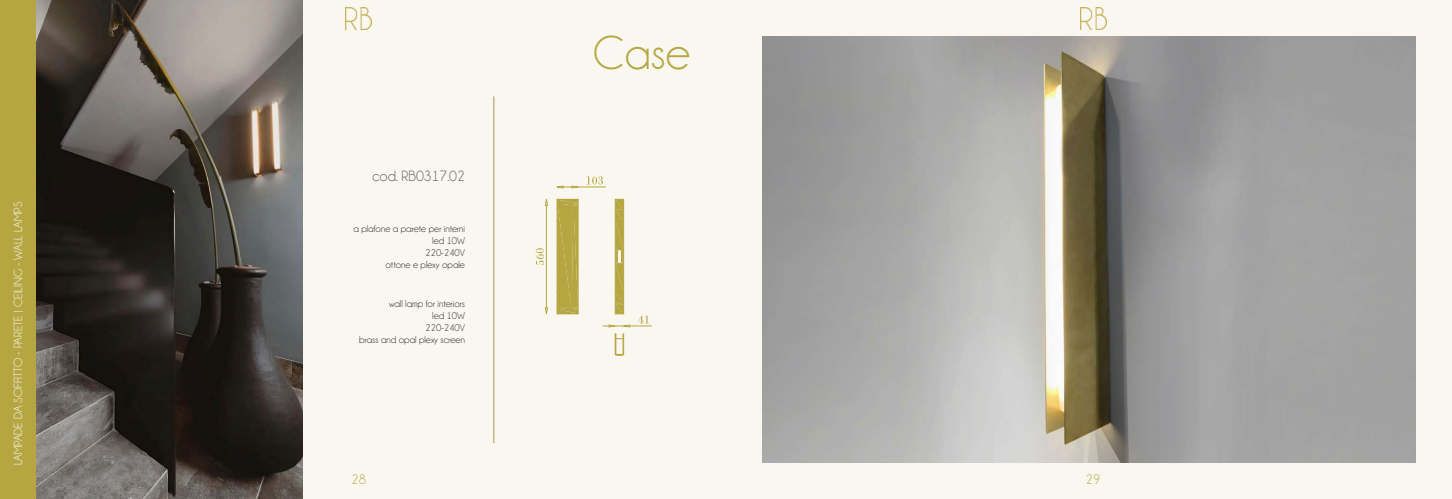
<style>
.page{position:relative;width:1452px;height:499px;background:#fff}
.page>*{position:absolute;margin:0;border:0;box-sizing:border-box;transform-origin:0 0}
.t1{font:48px "Champagne&Limousines";color:#b5a642}
.t2{font:15px "Champagne&Limousines";color:#57585a}
.t3{font:14px "Champagne&Limousines";color:#b5a642}
.t4{font:12px "Champagne&Limousines";color:#fff}
.t5{font:10px/12px "Champagne&Limousines";color:#231f20;text-align:right}
</style>
<div class="page">
<div style="left:0;top:0;width:1451px;height:499px;background:#f9f7ef"></div>
<img style="left:1080px;top:8px;width:26px;height:21px">
<img style="left:345px;top:8px;width:27px;height:21px">
<div style="left:0;top:0;width:36px;height:499px;background:#b5a642"></div>
<hr style="left:493px;top:96px;width:1px;height:347px;background:#af9751">
<svg style="left:535px;top:176px;width:117px;height:180px"></svg>
<img style="left:36px;top:0;width:266px;height:498px">
<img style="left:762px;top:36px;width:653px;height:427px">
<p class="t4" style="left:12px;top:465px;width:265px;rotate:-90deg">LAMPADE DA SOFFITTO - PARETE | CEILING - WALL LAMPS</p>
<h2 class="t2" style="left:372px;top:168px;width:94px">cod. RB0317.02</h2>
<p class="t5" style="left:353px;top:223px;width:113px">a plafone a parete per interni led 10W<br>220-240V<br>ottone e plexy opale</p>
<p class="t5" style="left:359px;top:297px;width:107px">wall lamp for interiors<br>led 10W<br>220-240V<br>brass and opal plexy screen</p>
<h1 class="t1" style="left:593px;top:29px;width:99px">Case</h1>
<h3 class="t3" style="left:351px;top:472px;width:16px">28</h3>
<h3 class="t3" style="left:1085px;top:472px;width:16px">29</h3>
</div>
